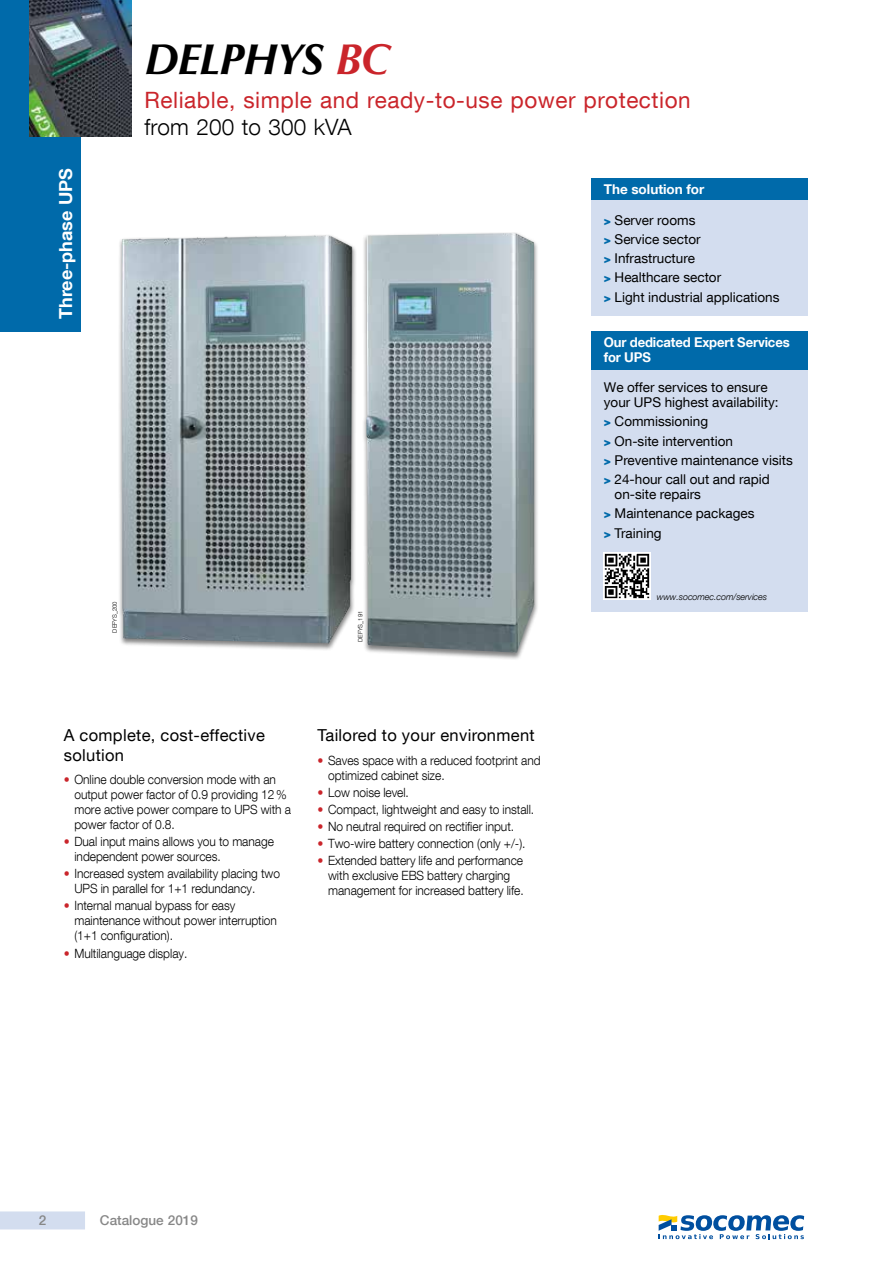
<style>
.page{position:relative;width:893px;height:1263px;background:#fff}
.page>*{position:absolute;margin:0;border:0;box-sizing:border-box;transform-origin:0 0}
.t1{font:italic 700 43.5px "Optima LT Std";letter-spacing:-.025em;color:#000}
.t2{font:22.5px "Helvetica Neue LT Com";letter-spacing:.025em;color:#ca252b}
.t3{font:300 22.5px "Helvetica Neue LT Com";letter-spacing:.01em;color:#000}
.t4{font:700 18px "Helvetica Neue LT Com";color:#fff}
.t5{font:16.5px/19.5px "Helvetica Neue LT Com";letter-spacing:.02em;color:#000}
.t6{font:13.5px/19.2px "Helvetica Neue LT Com";color:#000}
.t7{font:700 13.5px/15px "Helvetica Neue LT Com";letter-spacing:-.01em;color:#fff}
.t8{font:500 13.5px "Helvetica Neue LT Com";color:#878787}
.t9{font:300 12.75px/15px "Helvetica Neue LT Com";letter-spacing:-.005em;color:#000;scale:.94 1}
.t10{font:italic 300 9px "Helvetica Neue LT Com";letter-spacing:-.01em;color:#000}
.t11{font:300 6px "Helvetica Neue LT Com";color:#000}
.s1{color:#ca252b}
.s2{font-weight:900;font-size:12px;color:#006aaa}
</style>
<div class="page">
<div style="left:0;top:0;width:81px;height:332px;background:#006aaa"></div>
<div style="left:0;top:1211px;width:85px;height:18px;background:#d3ddef"></div>
<img style="left:30px;top:0;width:102px;height:136px">
<div style="left:591px;top:179px;width:217px;height:136px;background:#d3ddef"></div>
<div style="left:591px;top:179px;width:217px;height:21px;background:#006aaa"></div>
<div style="left:591px;top:331px;width:217px;height:281px;background:#d3ddef"></div>
<div style="left:591px;top:331px;width:217px;height:39px;background:#006aaa"></div>
<img style="left:604px;top:553px;width:47px;height:47px">
<div style="left:362px;top:232px;width:177px;height:428px;background:#000;opacity:.5"></div>
<img style="left:366px;top:233px;width:168px;height:420px">
<div style="left:117px;top:234px;width:240px;height:417px;background:#000;opacity:.5"></div>
<img style="left:122px;top:235px;width:230px;height:409px">
<svg style="left:659px;top:1215px;width:145px;height:24px"></svg>
<h3 class="t4" style="left:54px;top:319px;width:152px;rotate:-90deg">Three-phase UPS</h3>
<p class="t11" style="left:111px;top:632px;width:33px;rotate:-90deg">DEFYS_200</p>
<h1 class="t1" style="left:145px;top:34px;width:247px">DELPHYS <span class="s1">BC</span></h1>
<h2 class="t2" style="left:145px;top:86px;width:548px">Reliable, simple and ready-to-use power protection</h2>
<h2 class="t3" style="left:145px;top:114px;width:209px">from 200 to 300 kVA</h2>
<p class="t7" style="left:604px;top:181px;width:102px">The solution for</p>
<p class="t6" style="left:604px;top:210px;width:177px"><span class="s2">&gt;</span> Server rooms<br><span class="s2">&gt;</span> Service sector<br><span class="s2">&gt;</span> Infrastructure<br><span class="s2">&gt;</span> Healthcare sector<br><span class="s2">&gt;</span> Light industrial applications</p>
<p class="t7" style="left:604px;top:334px;width:187px">Our dedicated Expert Services for UPS</p>
<p class="t6" style="left:604px;top:380px;width:176px;line-height:15px">We offer services to ensure your UPS highest availability:</p>
<p class="t6" style="left:604px;top:412px;width:190px"><span class="s2">&gt;</span> Commissioning<br><span class="s2">&gt;</span> On-site intervention<br><span class="s2">&gt;</span> Preventive maintenance visits <span class="s2">&gt;</span> 24-hour call out and rapid</p>
<p class="t6" style="left:604px;top:484px;width:152px;text-indent:11px">on-site repairs<br><span class="s2">&gt;</span> Maintenance packages <span class="s2">&gt;</span> Training</p>
<p class="t11" style="left:357px;top:642px;width:33px;rotate:-90deg">DEFYS_191</p>
<p class="t10" style="left:657px;top:591px;width:112px">www.socomec.com/services</p>
<p class="t5" style="left:64px;top:725px;width:203px">A complete, cost-effective solution</p>
<p class="t9" style="left:74px;top:772px;width:232px;text-indent:-11px"><span class="s1">•</span> Online double conversion mode with an output power factor of 0.9 providing 12% more active power compare to UPS with a power factor of 0.8.</p>
<p class="t9" style="left:74px;top:834px;width:214px;text-indent:-11px"><span class="s1">•</span> Dual input mains allows you to manage independent power sources.</p>
<p class="t9" style="left:74px;top:866px;width:220px;text-indent:-11px"><span class="s1">•</span> Increased system availability placing two<br>UPS in parallel for 1+1 redundancy.</p>
<p class="t9" style="left:74px;top:898px;width:217px;text-indent:-11px"><span class="s1">•</span> Internal manual bypass for easy maintenance without power interruption (1+1 configuration).</p>
<p class="t9" style="left:64px;top:945px;width:133px"><span class="s1">•</span> Multilanguage display.</p>
<p class="t5" style="left:317px;top:725px;width:219px">Tailored to your environment</p>
<p class="t9" style="left:328px;top:752px;width:228px;text-indent:-11px"><span class="s1">•</span> Saves space with a reduced footprint and optimized cabinet size.</p>
<p class="t9" style="left:317px;top:784px;width:99px"><span class="s1">•</span> Low noise level.</p>
<p class="t9" style="left:317px;top:801px;width:232px"><span class="s1">•</span> Compact, lightweight and easy to install.</p>
<p class="t9" style="left:317px;top:819px;width:211px"><span class="s1">•</span> No neutral required on rectifier input.</p>
<p class="t9" style="left:317px;top:836px;width:223px"><span class="s1">•</span> Two-wire battery connection (only +/-).</p>
<p class="t9" style="left:328px;top:853px;width:210px;text-indent:-11px"><span class="s1">•</span> Extended battery life and performance with exclusive EBS battery charging management for increased battery life.</p>
<p class="t8" style="left:39px;top:1212px;width:9px">2</p>
<p class="t8" style="left:100px;top:1212px;width:99px">Catalogue 2019</p>
</div>
